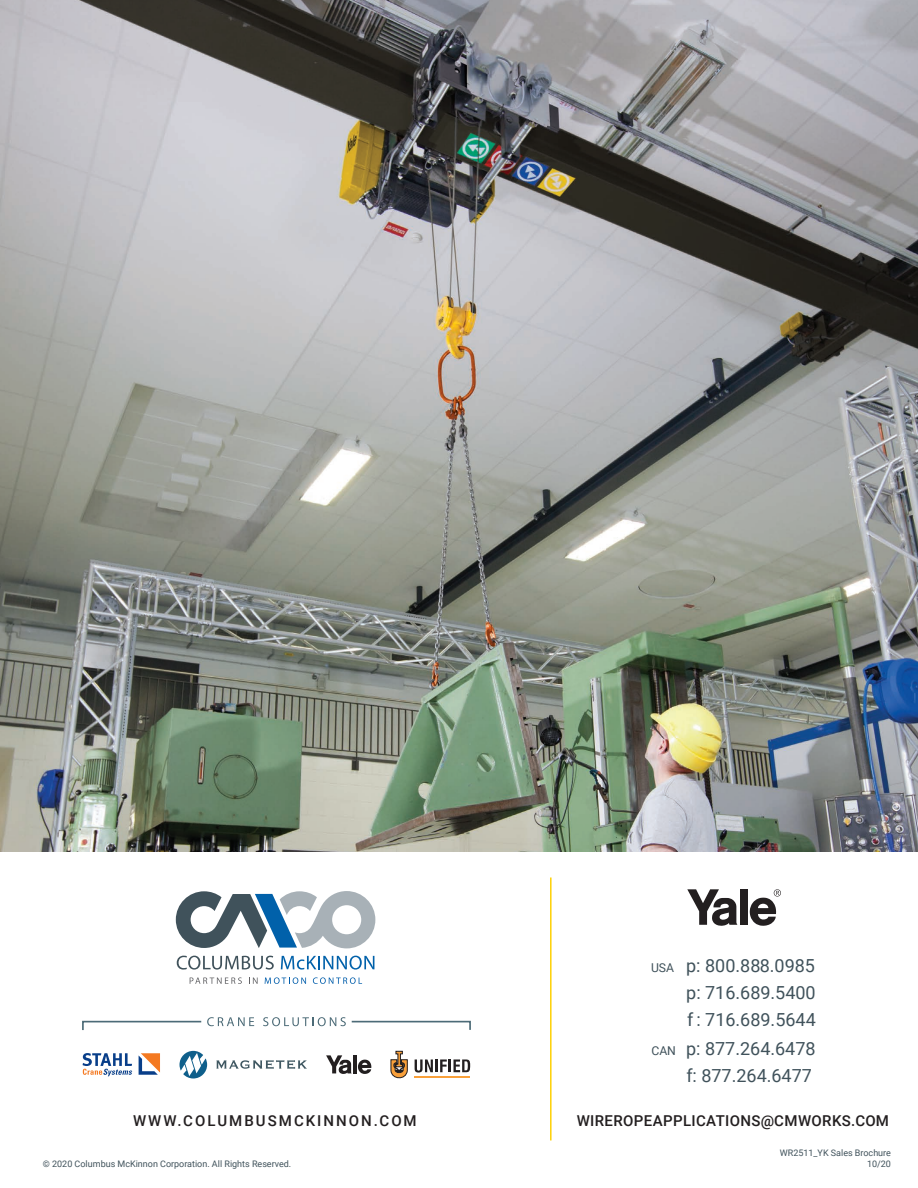
<style>
.page{position:relative;width:918px;height:1188px;background:#fff}
.page>*{position:absolute;margin:0;border:0;box-sizing:border-box;transform-origin:0 0}
.t1{font:18px/27px "Roboto";color:#40525b;text-align:justify}
.t2{font:500 15px "Roboto";letter-spacing:.025em;color:#231f20}
.t3{font:500 15px "Roboto";letter-spacing:.135em;color:#231f20}
.t4{font:9px/10.8px "Roboto";color:#40525b;text-align:right}
.s1{font-size:12.15px}
</style>
<div class="page">
<svg style="left:82px;top:1017px;width:389px;height:14px"></svg>
<svg style="left:390px;top:1051px;width:18px;height:28px"></svg>
<hr style="left:414px;top:1076px;width:56px;height:2px;background:#f9a03a">
<svg style="left:415px;top:1059px;width:55px;height:14px"></svg>
<svg style="left:179px;top:1051px;width:28px;height:28px"></svg>
<svg style="left:216px;top:1060px;width:91px;height:9px"></svg>
<svg style="left:83px;top:1053px;width:49px;height:23px"></svg>
<svg style="left:139px;top:1053px;width:21px;height:22px"></svg>
<svg style="left:358px;top:1060px;width:13px;height:14px"></svg>
<svg style="left:326px;top:1055px;width:26px;height:19px"></svg>
<hr style="left:353px;top:1055px;width:4px;height:18px;background:#231f20">
<img style="left:0;top:0;width:918px;height:851px">
<svg style="left:190px;top:977px;width:52px;height:7px"></svg>
<svg style="left:249px;top:978px;width:9px;height:6px"></svg>
<svg style="left:265px;top:977px;width:41px;height:7px"></svg>
<svg style="left:313px;top:977px;width:49px;height:7px"></svg>
<svg style="left:177px;top:956px;width:97px;height:14px"></svg>
<svg style="left:281px;top:956px;width:93px;height:14px"></svg>
<svg style="left:176px;top:891px;width:199px;height:57px"></svg>
<hr style="left:550px;top:877px;width:2px;height:263px;background:#fed105">
<svg style="left:687px;top:889px;width:50px;height:37px"></svg>
<div style="left:740px;top:889px;width:7px;height:36px;background:#231f20"></div>
<svg style="left:750px;top:889px;width:31px;height:37px"></svg>
<h1 class="t1" style="left:686px;top:954px;width:131px;text-indent:-35px"><span class="s1">USA</span> p: 800.888.0985 p: 716.689.5400 f : 716.689.5644</h1>
<h1 class="t1" style="left:651px;top:1036px;width:166px;text-align:right"><span class="s1">CAN</span> p: 877.264.6478 f: 877.264.6477</h1>
<h2 class="t3" style="left:133px;top:1115px;width:285px">WWW.COLUMBUSMCKINNON.COM</h2>
<h2 class="t2" style="left:577px;top:1115px;width:314px">WIREROPEAPPLICATIONS@CMWORKS.COM</h2>
<p class="t4" style="left:780px;top:1148px;width:113px">WR2511_YK Sales Brochure<br>10/20</p>
<p class="t4" style="left:43px;top:1160px;width:250px">© 2020 Columbus McKinnon Corporation. All Rights Reserved.</p>
</div>
